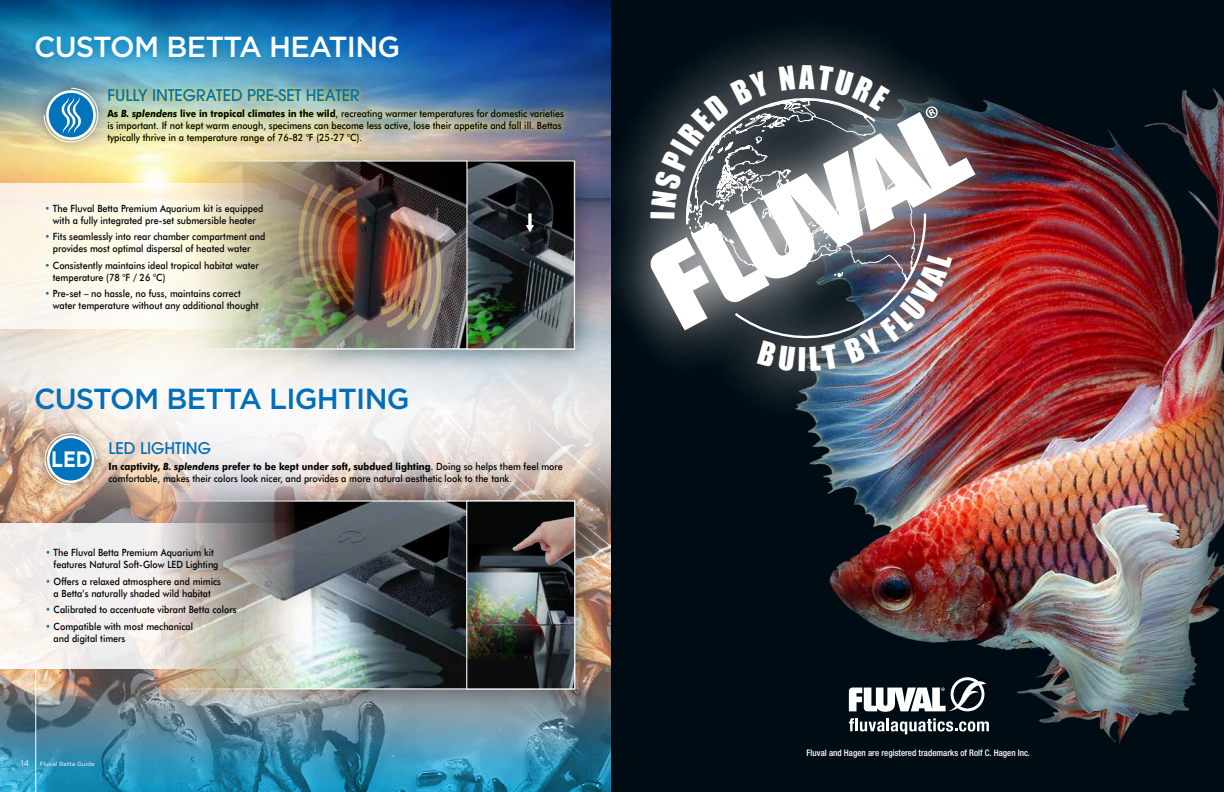
<style>
.page{position:relative;width:1224px;height:792px;background:#fff}
.page>*{position:absolute;margin:0;border:0;box-sizing:border-box;transform-origin:0 0}
.t1{font:500 29px "Gotham";letter-spacing:-.025em;color:#006eb9}
.t2{font:500 29px "Gotham";letter-spacing:-.025em;color:#fff}
.t3{font:700 22.3px "Gotham";color:#fff;scale:.86 1}
.t4{font:500 16px "Avant Garde";color:#006eb9}
.t5{font:500 10px/12px "Futura BT";color:#000;scale:.9 1}
.t6{font:500 condensed 9px "Helvetica Neue";color:#fff}
.t7{font:8px "Gotham";color:#fff}
.t8{font:6px "Gotham";color:#fff}
.s1{font-weight:700}
.s2{font-weight:700;font-style:italic}
.s3{font-weight:700;color:#0073bd}
</style>
<div class="page">
<img style="left:0;top:329px;width:611px;height:361px">
<img style="left:0;top:0;width:509px;height:122px">
<img style="left:0;top:690px;width:611px;height:102px">
<img style="left:90px;top:149px;width:419px;height:232px">
<img style="left:120px;top:162px;width:346px;height:186px">
<div style="left:118px;top:160px;width:457px;height:190px;border:1px solid #fff"></div>
<img style="left:468px;top:162px;width:41px;height:185px">
<div style="left:101px;top:83px;width:469px;height:66px;background:#fff200;opacity:.75"></div>
<div style="left:30px;top:74px;width:83px;height:83px;background:#000;opacity:.4"></div>
<svg style="left:44px;top:88px;width:54px;height:55px;background:#70a7c4"></svg>
<img style="left:0;top:523px;width:90px;height:145px">
<img style="left:90px;top:472px;width:517px;height:249px">
<img style="left:162px;top:502px;width:304px;height:186px">
<div style="left:118px;top:500px;width:457px;height:190px;border:1px solid #fff"></div>
<div style="left:467px;top:501px;width:108px;height:188px;background:#050606"></div>
<img style="left:468px;top:555px;width:105px;height:132px">
<img style="left:482px;top:516px;width:91px;height:80px">
<div style="left:466px;top:500px;width:109px;height:189px;border:1px solid #fff"></div>
<div style="left:30px;top:419px;width:80px;height:80px;background:#000;opacity:.5"></div>
<svg style="left:44px;top:433px;width:53px;height:53px"></svg>
<div style="left:48px;top:436px;width:45px;height:45px;background:#0073bd;border-radius:50%"></div>
<div style="left:47px;top:436px;width:47px;height:47px;border:2px solid #fff;border-radius:50%"></div>
<hr style="left:36px;top:669px;width:1px;height:123px;background:#fff">
<svg style="left:26px;top:27px;width:382px;height:40px;background:#2284be"></svg>
<div style="left:611px;top:0;width:613px;height:792px;background:#000c14"></div>
<img style="left:829px;top:88px;width:395px;height:656px">
<img style="left:509px;top:0;width:593px;height:511px">
<img style="left:649px;top:65px;width:327px;height:306px">
<h1 class="t2" style="left:34px;top:31px;width:368px">CUSTOM BETTA HEATING</h1>
<h3 class="t4" style="left:107px;top:86px;width:254px">FULLY INTEGRATED PRE-SET HEATER</h3>
<p class="t5" style="left:107px;top:107px;width:509px"><span class="s1">As</span> <span class="s2">B. splendens</span> <span class="s1">live in tropical climates in the wild</span>, recreating warmer temperatures for domestic varieties is important. If not kept warm enough, specimens can become less active, lose their appetite and fall ill. Bettas typically thrive in a temperature range of 76-82 °F (25-27 °C).</p>
<p class="t5" style="left:45px;top:202px;width:244px;text-align:center"><span class="s3">•</span> The Fluval Betta Premium Aquarium kit is equipped with a fully integrated pre-set submersible heater</p>
<p class="t5" style="left:53px;top:231px;width:238px;text-indent:-8px"><span class="s3">•</span> Fits seamlessly into rear chamber compartment and provides most optimal dispersal of heated water</p>
<p class="t5" style="left:53px;top:259px;width:230px;text-indent:-8px"><span class="s3">•</span> Consistently maintains ideal tropical habitat water temperature (78 °F / 26 °C)</p>
<p class="t5" style="left:53px;top:288px;width:230px;text-indent:-8px"><span class="s3">•</span> Pre-set – no hassle, no fuss, maintains correct water temperature without any additional thought</p>
<h1 class="t1" style="left:34px;top:383px;width:377px">CUSTOM BETTA LIGHTING</h1>
<h2 class="t3" style="left:51px;top:444px;width:48px">LED</h2>
<h3 class="t4" style="left:108px;top:438px;width:104px">LED LIGHTING</h3>
<p class="t5" style="left:108px;top:460px;width:506px"><span class="s1">In captivity,</span> <span class="s2">B. splendens</span> <span class="s1">prefer to be kept under soft, subdued lighting</span>. Doing so helps them feel more comfortable, makes their colors look nicer, and provides a more natural aesthetic look to the tank.</p>
<p class="t5" style="left:54px;top:547px;width:185px;text-indent:-8px"><span class="s3">•</span> The Fluval Betta Premium Aquarium kit features Natural Soft-Glow LED Lighting</p>
<p class="t5" style="left:46px;top:575px;width:197px;text-align:center"><span class="s3">•</span> Offers a relaxed atmosphere and mimics a Betta’s naturally shaded wild habitat</p>
<p class="t5" style="left:46px;top:604px;width:214px"><span class="s3">•</span> Calibrated to accentuate vibrant Betta colors</p>
<p class="t5" style="left:54px;top:620px;width:157px;text-indent:-8px"><span class="s3">•</span> Compatible with most mechanical and digital timers</p>
<p class="t7" style="left:21px;top:759px;width:10px">14</p>
<p class="t8" style="left:40px;top:760px;width:56px">Fluval Betta Guide</p>
<p class="t6" style="left:806px;top:748px;width:225px">Fluval and Hagen are registered trademarks of Rolf C. Hagen Inc.</p>
</div>
